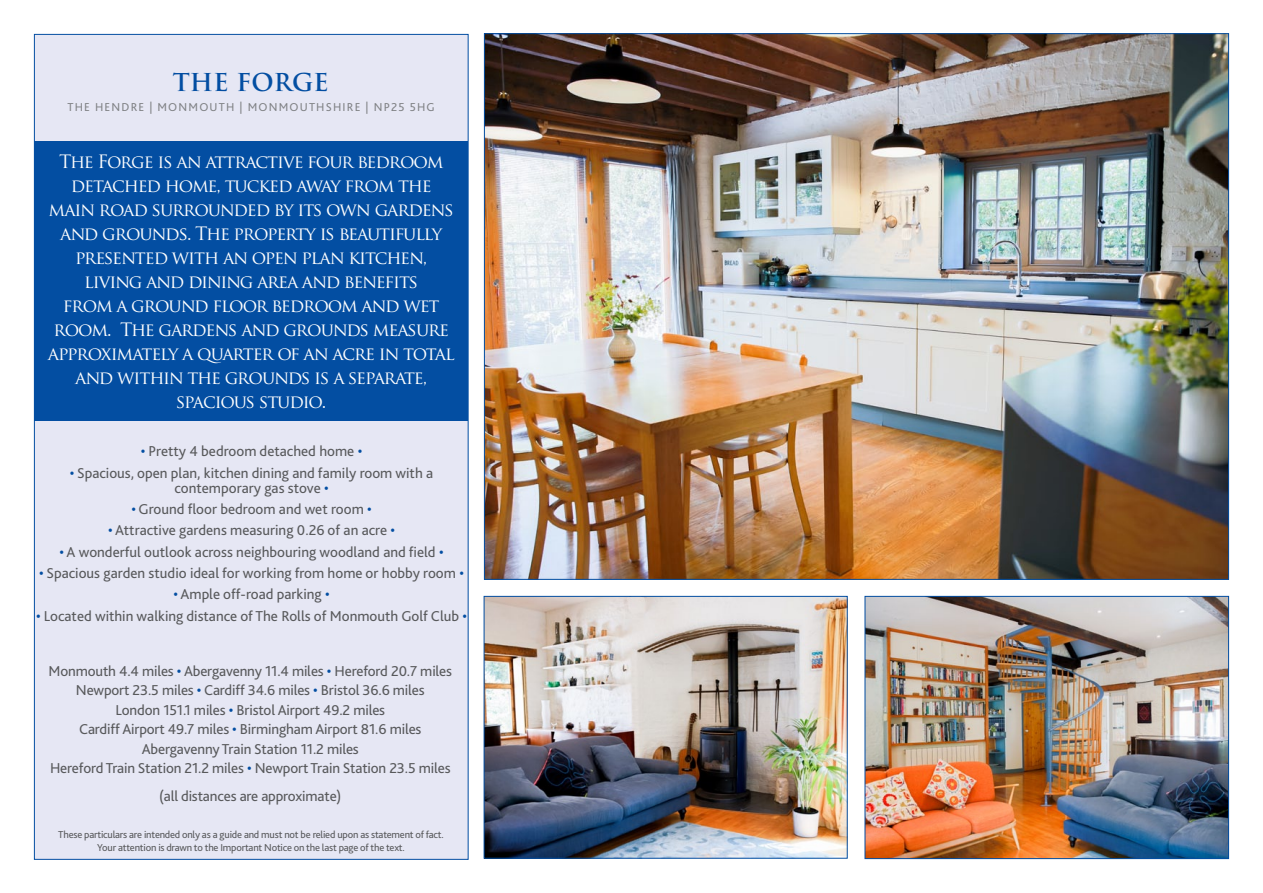
<style>
.page{position:relative;width:1263px;height:893px;background:#fff}
.page>*{position:absolute;margin:0;border:0;box-sizing:border-box;transform-origin:0 0}
.t1{font:700 24px "Trajan Pro";letter-spacing:.01em;color:#034ea2}
.t2{font:18px/24px "Trajan Pro";letter-spacing:-.06em;color:#fff;text-align:center}
.t3{font:15px/19.5px "Bliss 2";color:#58595b;text-align:center}
.t4{font:12px "Bliss 2";letter-spacing:.1em;color:#808285}
.t5{font:10.5px/12.6px "Bliss 2";letter-spacing:-.02em;color:#58595b;text-align:center}
.s1{color:#034ea2}
</style>
<div class="page">
<div style="left:34px;top:34px;width:434px;height:826px;background:#e6e7f4;border:1px solid #034ea2"></div>
<div style="left:34px;top:141px;width:434px;height:279px;background:#034ea2"></div>
<img style="left:486px;top:35px;width:741px;height:543px">
<img style="left:486px;top:598px;width:360px;height:259px">
<div style="left:484px;top:596px;width:364px;height:263px;border:1px solid #034ea2"></div>
<img style="left:867px;top:598px;width:360px;height:259px">
<div style="left:865px;top:596px;width:364px;height:263px;border:1px solid #034ea2"></div>
<h1 class="t1" style="left:173px;top:67px;width:158px">THE FORGE</h1>
<p class="t4" style="left:67px;top:99px;width:369px">THE HENDRE | MONMOUTH | MONMOUTHSHIRE | NP25 5HG</p>
<p class="t2" style="left:48px;top:149px;width:408px">The Forge is an attractive four bedroom detached home, tucked away from the main road surrounded by its own gardens and grounds. The property is beautifully presented with an open plan kitchen, living and dining area and benefits<br>from a ground floor bedroom and wet room. The gardens and grounds measure approximately a quarter of an acre in total and within the grounds is a separate, spacious studio.</p>
<p class="t3" style="left:141px;top:441px;width:223px"><span class="s1">•</span> Pretty 4 bedroom detached home <span class="s1">•</span></p>
<p class="t3" style="left:70px;top:465px;width:365px;line-height:15px"><span class="s1">•</span> Spacious, open plan, kitchen dining and family room with a contemporary gas stove <span class="s1">•</span></p>
<p class="t3" style="left:131px;top:499px;width:242px"><span class="s1">•</span> Ground floor bedroom and wet room <span class="s1">•</span></p>
<p class="t3" style="left:108px;top:520px;width:289px"><span class="s1">•</span> Attractive gardens measuring 0.26 of an acre <span class="s1">•</span></p>
<p class="t3" style="left:59px;top:542px;width:386px"><span class="s1">•</span> A wonderful outlook across neighbouring woodland and field <span class="s1">•</span></p>
<p class="t3" style="left:39px;top:563px;width:426px"><span class="s1">•</span> Spacious garden studio ideal for working from home or hobby room <span class="s1">•</span></p>
<p class="t3" style="left:173px;top:584px;width:158px"><span class="s1">•</span> Ample off-road parking <span class="s1">•</span></p>
<p class="t3" style="left:36px;top:606px;width:433px"><span class="s1">•</span> Located within walking distance of The Rolls of Monmouth Golf Club <span class="s1">•</span></p>
<p class="t3" style="left:49px;top:661px;width:405px">Monmouth 4.4 miles <span class="s1">•</span> Abergavenny 11.4 miles <span class="s1">•</span> Hereford 20.7 miles Newport 23.5 miles <span class="s1">•</span> Cardiff 34.6 miles <span class="s1">•</span> Bristol 36.6 miles<br>London 151.1 miles <span class="s1">•</span> Bristol Airport 49.2 miles<br>Cardiff Airport 49.7 miles <span class="s1">•</span> Birmingham Airport 81.6 miles Abergavenny Train Station 11.2 miles<br>Hereford Train Station 21.2 miles <span class="s1">•</span> Newport Train Station 23.5 miles</p>
<p class="t3" style="left:159px;top:786px;width:184px">(all distances are approximate)</p>
<p class="t5" style="left:58px;top:828px;width:387px">These particulars are intended only as a guide and must not be relied upon as statement of fact.<br>Your attention is drawn to the Important Notice on the last page of the text.</p>
</div>
